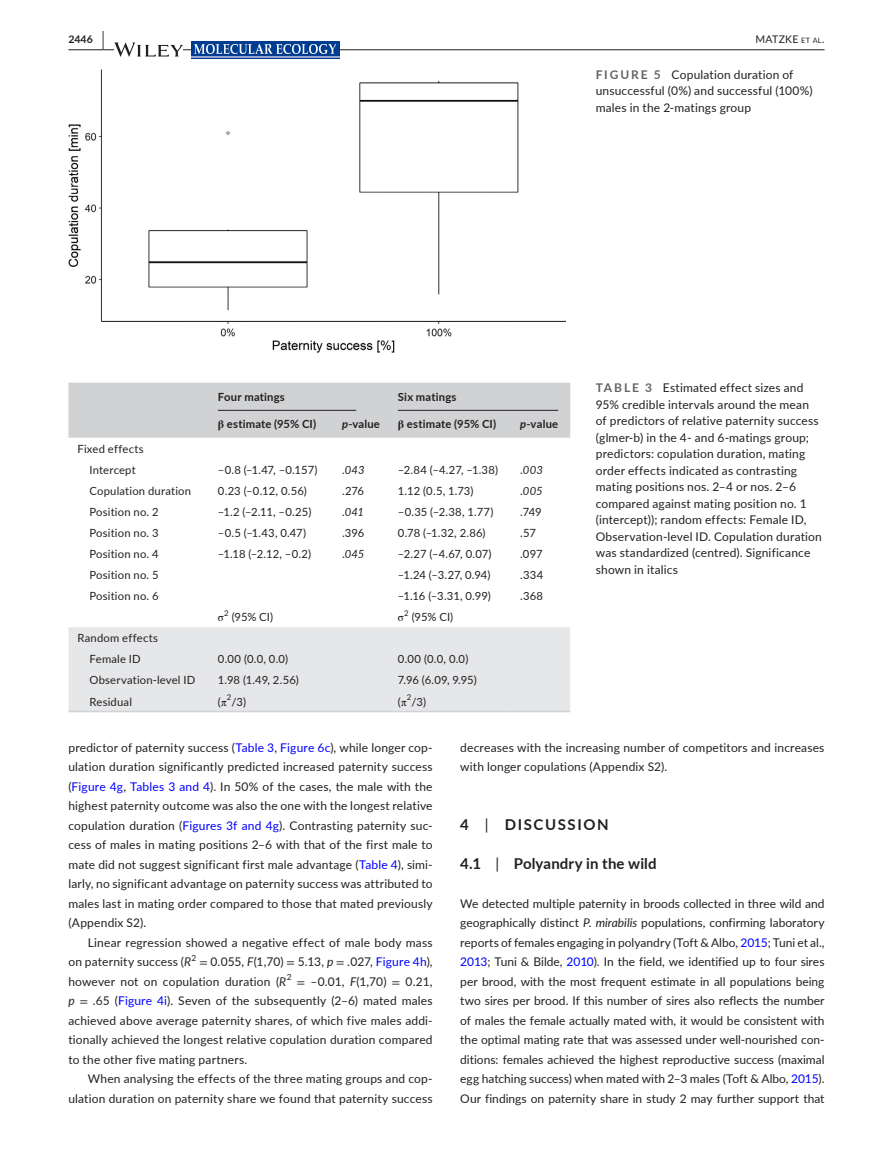
<style>
.page{position:relative;width:893px;height:1174px;background:#fff}
.page>*{position:absolute;margin:0;border:0;box-sizing:border-box;transform-origin:0 0}
.t1{font:700 15px "Lato";letter-spacing:.01em;color:#231f20}
.t2{font:700 15px "Lato";letter-spacing:.11em;color:#231f20}
.t3{font:12px/19.5px "Lato";letter-spacing:.015em;color:#231f20;text-align:justify}
.t4{font:11.25px/21px "Lato";letter-spacing:.015em;color:#231f20;text-align:center}
.t5{font:700 11.25px "Lato";letter-spacing:.015em;color:#231f20}
.t6{font:italic 11.25px "Lato";letter-spacing:.015em;color:#231f20}
.t7{font:11.25px "STIX";color:#231f20}
.t8{font:10.5px "Lato";letter-spacing:.025em;color:#231f20}
.t9{font:700 10.5px "Lato";color:#231f20}
.t10{font:7.8px "Lato";color:#231f20}
.s1{font-size:19.5px}
.s2{font-size:7.35px}
.s3{font-weight:700;color:#636366}
.s4{font-family:"STIX"}
.s5{font-style:italic}
.s6{font-style:normal}
.s7{color:#00f}
.s8{font-weight:400}
</style>
<div class="page">
<hr style="left:68px;top:49px;width:756px;height:1px;background:#231f20">
<svg style="left:114px;top:42px;width:69px;height:15px"></svg>
<svg style="left:191px;top:41px;width:148px;height:15px"></svg>
<img style="left:194px;top:45px;width:142px;height:8px">
<hr style="left:191px;top:56px;width:148px;height:2px;background:#96a6d0">
<img style="left:68px;top:69px;width:498px;height:283px">
<div style="left:68px;top:383px;width:502px;height:55px;background:#d1d2d4"></div>
<div style="left:68px;top:627px;width:502px;height:83px;background:#e6e7e9"></div>
<hr style="left:68px;top:710px;width:141px;height:2px;background:#d1d2d4">
<hr style="left:209px;top:710px;width:124px;height:2px;background:#d1d2d4">
<hr style="left:333px;top:710px;width:56px;height:2px;background:#d1d2d4">
<hr style="left:389px;top:710px;width:122px;height:2px;background:#d1d2d4">
<hr style="left:511px;top:710px;width:59px;height:2px;background:#d1d2d4">
<hr style="left:218px;top:410px;width:138px;height:1px;background:#231f20">
<hr style="left:398px;top:410px;width:160px;height:1px;background:#231f20">
<p class="t9" style="left:68px;top:31px;width:37px">2446 <span class="s1">|</span></p>
<p class="t8" style="left:756px;top:31px;width:70px">MATZKE <span class="s2">et al</span>.</p>
<p class="t3" style="left:596px;top:66px;width:218px;line-height:16.5px;text-align:left"><span class="s3">FIGURE 5</span> Copulation duration of unsuccessful (0%) and successful (100%) males in the 2-matings group</p>
<p class="t4" style="left:77px;top:438px;width:68px">Fixed effects<br>Intercept</p>
<p class="t5" style="left:218px;top:388px;width:68px">Four matings</p>
<p class="t5" style="left:398px;top:388px;width:60px">Six matings</p>
<p class="t5" style="left:218px;top:416px;width:100px"><span class="s4">β</span> estimate (95% CI)</p>
<p class="t5" style="left:342px;top:416px;width:39px"><span class="s5">p</span>-value</p>
<p class="t5" style="left:398px;top:416px;width:100px"><span class="s4">β</span> estimate (95% CI)</p>
<p class="t5" style="left:520px;top:416px;width:40px"><span class="s5">p</span>-value</p>
<p class="t4" style="left:218px;top:459px;width:101px">–0.8 (–1.47, –0.157)</p>
<p class="t6" style="left:342px;top:462px;width:24px"><span class="s6">.</span>043</p>
<p class="t4" style="left:398px;top:459px;width:102px">–2.84 (–4.27, –1.38)</p>
<p class="t6" style="left:520px;top:462px;width:24px"><span class="s6">.</span>003</p>
<p class="t4" style="left:89px;top:480px;width:103px">Copulation duration</p>
<p class="t4" style="left:218px;top:480px;width:90px">0.23 (–0.12, 0.56)</p>
<p class="t4" style="left:342px;top:480px;width:24px">.276</p>
<p class="t4" style="left:398px;top:480px;width:77px">1.12 (0.5, 1.73)</p>
<p class="t6" style="left:520px;top:483px;width:24px"><span class="s6">.</span>005</p>
<p class="t4" style="left:89px;top:501px;width:71px">Position no. 2</p>
<p class="t4" style="left:218px;top:501px;width:95px">–1.2 (–2.11, –0.25)</p>
<p class="t6" style="left:342px;top:504px;width:24px"><span class="s6">.</span>041</p>
<p class="t4" style="left:398px;top:501px;width:97px">–0.35 (–2.38, 1.77)</p>
<p class="t4" style="left:520px;top:501px;width:23px">.749</p>
<p class="t4" style="left:89px;top:522px;width:71px">Position no. 3</p>
<p class="t4" style="left:218px;top:522px;width:90px">–0.5 (–1.43, 0.47)</p>
<p class="t4" style="left:342px;top:522px;width:24px">.396</p>
<p class="t4" style="left:398px;top:522px;width:89px">0.78 (–1.32, 2.86)</p>
<p class="t4" style="left:520px;top:522px;width:18px">.57</p>
<p class="t4" style="left:89px;top:543px;width:71px">Position no. 4</p>
<p class="t4" style="left:218px;top:543px;width:95px">–1.18 (–2.12, –0.2)</p>
<p class="t6" style="left:342px;top:546px;width:24px"><span class="s6">.</span>045</p>
<p class="t4" style="left:398px;top:543px;width:95px">–2.27 (–4.67, 0.07)</p>
<p class="t4" style="left:520px;top:543px;width:24px">.097</p>
<p class="t4" style="left:89px;top:564px;width:71px">Position no. 5</p>
<p class="t4" style="left:398px;top:564px;width:94px">–1.24 (–3.27, 0.94)</p>
<p class="t4" style="left:520px;top:564px;width:25px">.334</p>
<p class="t4" style="left:89px;top:585px;width:71px">Position no. 6</p>
<p class="t4" style="left:398px;top:585px;width:94px">–1.16 (–3.31, 0.99)</p>
<p class="t4" style="left:520px;top:585px;width:24px">.368</p>
<p class="t7" style="left:218px;top:610px;width:8px">σ</p>
<p class="t10" style="left:224px;top:608px;width:6px">2</p>
<p class="t4" style="left:232px;top:606px;width:43px">(95% CI)</p>
<p class="t7" style="left:398px;top:610px;width:8px">σ</p>
<p class="t10" style="left:404px;top:608px;width:6px">2</p>
<p class="t4" style="left:412px;top:606px;width:43px">(95% CI)</p>
<p class="t4" style="left:77px;top:627px;width:82px">Random effects<br>Female ID</p>
<p class="t4" style="left:218px;top:648px;width:72px">0.00 (0.0, 0.0)</p>
<p class="t4" style="left:398px;top:648px;width:72px">0.00 (0.0, 0.0)</p>
<p class="t4" style="left:89px;top:669px;width:107px">Observation-level ID</p>
<p class="t4" style="left:218px;top:669px;width:82px">1.98 (1.49, 2.56)</p>
<p class="t4" style="left:398px;top:669px;width:80px">7.96 (6.09, 9.95)</p>
<p class="t4" style="left:89px;top:690px;width:44px">Residual</p>
<p class="t4" style="left:218px;top:690px;width:30px">(<span class="s4">π</span> /3)</p>
<p class="t10" style="left:227px;top:692px;width:6px">2</p>
<p class="t4" style="left:398px;top:690px;width:30px">(<span class="s4">π</span> /3)</p>
<p class="t10" style="left:407px;top:692px;width:6px">2</p>
<p class="t3" style="left:596px;top:379px;width:228px;line-height:16.5px;text-align:left"><span class="s3">TABLE 3</span> Estimated effect sizes and 95% credible intervals around the mean of predictors of relative paternity success (glmer-b) in the 4- and 6-matings group; predictors: copulation duration, mating order effects indicated as contrasting mating positions nos. 2–4 or nos. 2–6 compared against mating position no. 1 (intercept)); random effects: Female ID, Observation-level ID. Copulation duration was standardized (centred). Significance shown in italics</p>
<p class="t3" style="left:68px;top:737px;width:366px">predictor of paternity success (<span class="s7">Table 3</span>, <span class="s7">Figure 6c</span>), while longer cop&shy;ulation duration significantly predicted increased paternity success (<span class="s7">Figure 4g</span>, <span class="s7">Tables 3 and 4</span>). In 50% of the cases, the male with the highest paternity outcome was also the one with the longest relative copulation duration (<span class="s7">Figures 3f and 4g</span>). Contrasting paternity suc&shy;cess of males in mating positions 2–6 with that of the first male to mate did not suggest significant first male advantage (<span class="s7">Table 4</span>), simi&shy;larly, no significant advantage on paternity success was attributed to males last in mating order compared to those that mated previously (Appendix S2).</p>
<p class="t3" style="left:68px;top:932px;width:366px;text-indent:20px">Linear regression showed a negative effect of male body mass on paternity success (<span class="s5">R</span><sup>2</sup> <span class="s4">=</span> 0.055, <span class="s5">F</span>(1,70) <span class="s4">=</span> 5.13, <span class="s5">p</span> <span class="s4">=</span> .027, <span class="s7">Figure 4h</span>), however not on copulation duration (<span class="s5">R</span><sup>2</sup> <span class="s4">=</span> –0.01, <span class="s5">F</span>(1,70) <span class="s4">=</span> 0.21, <span class="s5">p</span> <span class="s4">=</span> .65 (<span class="s7">Figure 4i</span>). Seven of the subsequently (2–6) mated males achieved above average paternity shares, of which five males addi&shy;tionally achieved the longest relative copulation duration compared to the other five mating partners.</p>
<p class="t3" style="left:68px;top:1068px;width:366px;text-align:right">When analysing the effects of the three mating groups and cop&shy;ulation duration on paternity share we found that paternity success</p>
<p class="t3" style="left:460px;top:737px;width:366px">decreases with the increasing number of competitors and increases with longer copulations (Appendix S2).</p>
<p class="t2" style="left:460px;top:813px;width:150px">4 <span class="s8">|</span> DISCUSSION</p>
<p class="t1" style="left:460px;top:852px;width:198px">4.1 <span class="s8">|</span> Polyandry in the wild</p>
<p class="t3" style="left:460px;top:893px;width:366px">We detected multiple paternity in broods collected in three wild and geographically distinct <span class="s5">P. mirabilis</span> populations, confirming laboratory reports of females engaging in polyandry (Toft &amp; Albo, <span class="s7">2015</span>; Tuni et al., <span class="s7">2013</span>; Tuni &amp; Bilde, <span class="s7">2010</span>). In the field, we identified up to four sires per brood, with the most frequent estimate in all populations being two sires per brood. If this number of sires also reflects the number of males the female actually mated with, it would be consistent with the optimal mating rate that was assessed under well-nourished con&shy;ditions: females achieved the highest reproductive success (maximal egg hatching success) when mated with 2–3 males (Toft &amp; Albo, <span class="s7">2015</span>).<br>Our findings on paternity share in study 2 may further support that</p>
</div>
